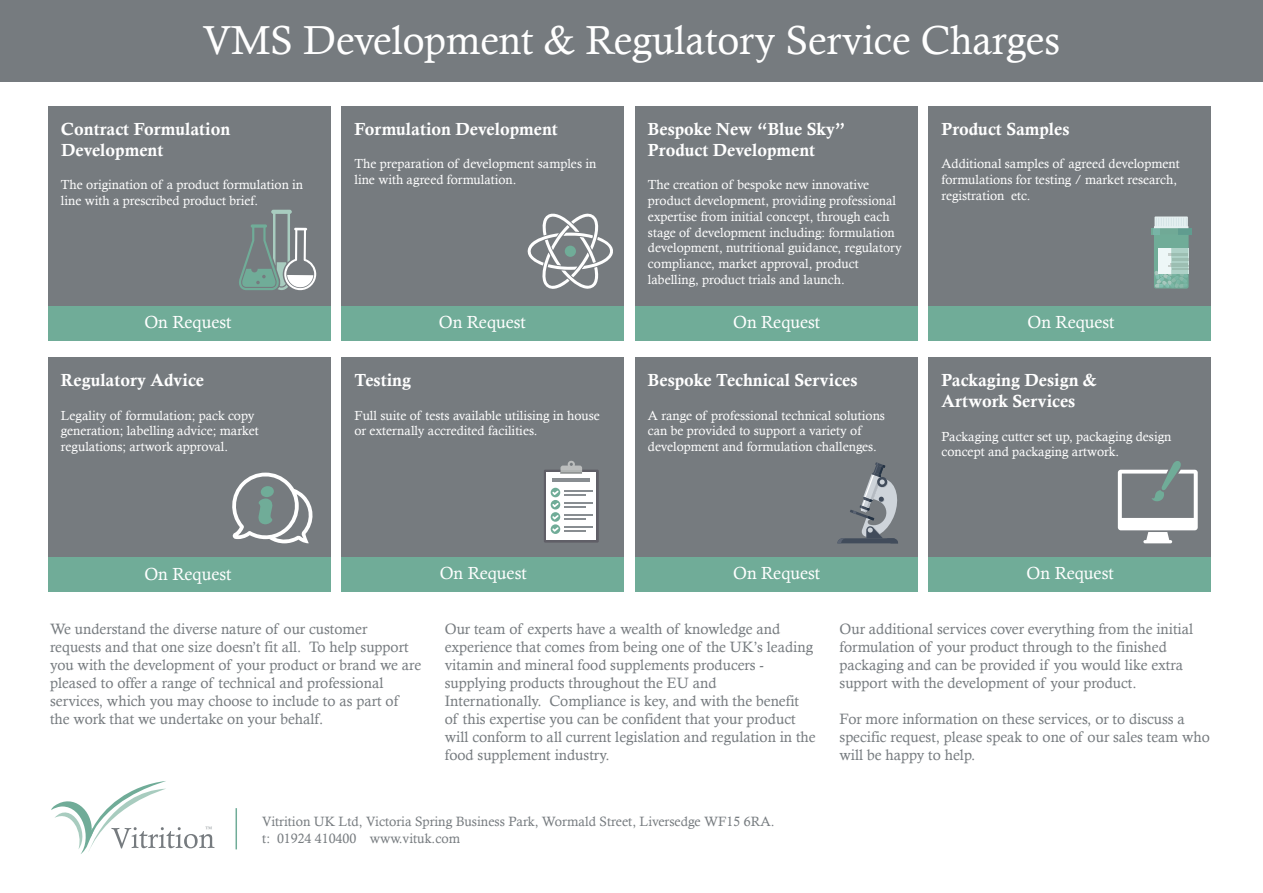
<style>
.page{position:relative;width:1263px;height:893px;background:#fff}
.page>*{position:absolute;margin:0;border:0;box-sizing:border-box;transform-origin:0 0}
.t1{font:40.5px "Calisto";color:#fff}
.t2{font:17.55px/21px "Calis MT Bol";color:#fff}
.t3{font:17.55px "Calisto";color:#fff}
.t4{font:15px/18px "Calisto";color:#767b7f}
.t5{font:13.5px/16.2px "Calisto";color:#767b7f}
.t6{font:13.2px/15.8px "Calisto";color:#fff}
.t7{font:6.75px "Calisto";color:#9ba1a4}
</style>
<div class="page">
<div style="left:342px;top:106px;width:282px;height:200px;background:#767b7f"></div>
<div style="left:342px;top:306px;width:282px;height:34px;background:#70ac98"></div>
<div style="left:0;top:0;width:1263px;height:82px;background:#767b7f"></div>
<svg style="left:527px;top:213px;width:86px;height:76px"></svg>
<div style="left:565px;top:246px;width:11px;height:11px;background:#70ac98;border-radius:50%"></div>
<hr style="left:235px;top:808px;width:2px;height:41px;background:#70ac98">
<div style="left:48px;top:106px;width:282px;height:200px;background:#767b7f"></div>
<div style="left:48px;top:306px;width:282px;height:34px;background:#70ac98"></div>
<div style="left:635px;top:106px;width:282px;height:200px;background:#767b7f"></div>
<div style="left:635px;top:306px;width:282px;height:34px;background:#70ac98"></div>
<div style="left:929px;top:106px;width:282px;height:200px;background:#767b7f"></div>
<div style="left:929px;top:306px;width:282px;height:34px;background:#70ac98"></div>
<div style="left:342px;top:357px;width:282px;height:200px;background:#767b7f"></div>
<div style="left:342px;top:557px;width:282px;height:35px;background:#70ac98"></div>
<div style="left:48px;top:357px;width:282px;height:200px;background:#767b7f"></div>
<div style="left:48px;top:557px;width:282px;height:35px;background:#70ac98"></div>
<div style="left:635px;top:357px;width:282px;height:200px;background:#767b7f"></div>
<div style="left:635px;top:557px;width:282px;height:35px;background:#70ac98"></div>
<div style="left:929px;top:357px;width:282px;height:200px;background:#767b7f"></div>
<div style="left:929px;top:557px;width:282px;height:35px;background:#70ac98"></div>
<div style="left:544px;top:470px;width:55px;height:73px;background:#605f67"></div>
<div style="left:546px;top:472px;width:50px;height:68px;background:#fff"></div>
<svg style="left:560px;top:461px;width:22px;height:12px"></svg>
<div style="left:551px;top:488px;width:9px;height:9px;background:#70ac98;border-radius:50%"></div>
<svg style="left:552px;top:491px;width:7px;height:4px"></svg>
<hr style="left:564px;top:490px;width:29px;height:2px;background:#888d91">
<hr style="left:564px;top:493px;width:22px;height:2px;background:#888d91">
<div style="left:551px;top:500px;width:9px;height:9px;background:#70ac98;border-radius:50%"></div>
<svg style="left:552px;top:503px;width:7px;height:4px"></svg>
<hr style="left:564px;top:502px;width:29px;height:2px;background:#888d91">
<hr style="left:564px;top:506px;width:22px;height:2px;background:#888d91">
<svg style="left:551px;top:512px;width:9px;height:10px"></svg>
<svg style="left:552px;top:515px;width:7px;height:4px"></svg>
<hr style="left:564px;top:514px;width:29px;height:2px;background:#888d91">
<hr style="left:564px;top:518px;width:22px;height:2px;background:#888d91">
<svg style="left:551px;top:524px;width:9px;height:10px"></svg>
<svg style="left:552px;top:527px;width:7px;height:5px"></svg>
<hr style="left:564px;top:526px;width:29px;height:2px;background:#888d91">
<hr style="left:564px;top:530px;width:22px;height:2px;background:#888d91">
<hr style="left:552px;top:478px;width:38px;height:4px;background:#888d91">
<svg style="left:837px;top:462px;width:61px;height:81px"></svg>
<svg style="left:239px;top:210px;width:77px;height:80px"></svg>
<svg style="left:1118px;top:461px;width:80px;height:82px"></svg>
<svg style="left:1154px;top:235px;width:34px;height:53px;background:#99c3b6"></svg>
<div style="left:1151px;top:228px;width:40px;height:7px;background:#70ac98"></div>
<div style="left:1178px;top:228px;width:13px;height:7px;background:#609c8f"></div>
<div style="left:1153px;top:228px;width:7px;height:7px;background:#78b3a6"></div>
<svg style="left:1154px;top:216px;width:34px;height:12px"></svg>
<svg style="left:232px;top:473px;width:81px;height:70px"></svg>
<svg style="left:51px;top:781px;width:163px;height:73px"></svg>
<h1 class="t1" style="left:203px;top:16px;width:858px">VMS Development &amp; Regulatory Service Charges</h1>
<p class="t2" style="left:61px;top:118px;width:171px">Contract Formulation<br>Development</p>
<p class="t6" style="left:61px;top:177px;width:244px">The origination of a product formulation in line with a prescribed product brief.</p>
<p class="t2" style="left:354px;top:118px;width:205px">Formulation Development</p>
<p class="t6" style="left:354px;top:156px;width:243px">The preparation of development samples in line with agreed formulation.</p>
<p class="t2" style="left:648px;top:118px;width:199px">Bespoke New “Blue Sky”<br>Product Development</p>
<p class="t6" style="left:648px;top:177px;width:255px">The creation of bespoke new innovative product development, providing professional expertise from initial concept, through each stage of development including: formulation development, nutritional guidance, regulatory compliance, market approval, product labelling, product trials and launch.</p>
<p class="t3" style="left:733px;top:311px;width:89px">On Request</p>
<p class="t2" style="left:941px;top:118px;width:130px">Product Samples</p>
<p class="t6" style="left:941px;top:156px;width:240px">Additional samples of agreed development formulations for testing / market research, registration etc.</p>
<p class="t3" style="left:439px;top:311px;width:89px">On Request</p>
<p class="t3" style="left:144px;top:312px;width:89px">On Request</p>
<p class="t3" style="left:1027px;top:312px;width:89px">On Request</p>
<p class="t2" style="left:61px;top:370px;width:145px">Regulatory Advice</p>
<p class="t6" style="left:61px;top:407px;width:199px">Legality of formulation; pack copy generation; labelling advice; market regulations; artwork approval.</p>
<p class="t3" style="left:144px;top:564px;width:89px">On Request</p>
<p class="t2" style="left:354px;top:370px;width:58px">Testing</p>
<p class="t6" style="left:354px;top:407px;width:247px">Full suite of tests available utilising in house or externally accredited facilities.</p>
<p class="t3" style="left:440px;top:563px;width:89px">On Request</p>
<p class="t2" style="left:648px;top:370px;width:211px">Bespoke Technical Services</p>
<p class="t6" style="left:648px;top:407px;width:239px">A range of professional technical solutions can be provided to support a variety of development and formulation challenges.</p>
<p class="t3" style="left:733px;top:563px;width:89px">On Request</p>
<p class="t2" style="left:941px;top:370px;width:157px">Packaging Design &amp;<br>Artwork Services</p>
<p class="t6" style="left:941px;top:428px;width:231px">Packaging cutter set up, packaging design concept and packaging artwork.</p>
<p class="t3" style="left:1027px;top:563px;width:89px">On Request</p>
<p class="t4" style="left:50px;top:620px;width:373px">We understand the diverse nature of our customer requests and that one size doesn’t fit all. To help support you with the development of your product or brand we are pleased to offer a range of technical and professional services, which you may choose to include to as part of the work that we undertake on your behalf.</p>
<p class="t4" style="left:445px;top:620px;width:372px">Our team of experts have a wealth of knowledge and experience that comes from being one of the UK’s leading vitamin and mineral food supplements producers - supplying products throughout the EU and Internationally. Compliance is key, and with the benefit<br>of this expertise you can be confident that your product will conform to all current legislation and regulation in the food supplement industry.</p>
<p class="t4" style="left:839px;top:620px;width:355px">Our additional services cover everything from the initial formulation of your product through to the finished packaging and can be provided if you would like extra support with the development of your product.</p>
<p class="t4" style="left:839px;top:710px;width:372px">For more information on these services, or to discuss a specific request, please speak to one of our sales team who will be happy to help.</p>
<p class="t7" style="left:206px;top:824px;width:8px">™</p>
<p class="t5" style="left:262px;top:813px;width:514px">Vitrition UK Ltd, Victoria Spring Business Park, Wormald Street, Liversedge WF15 6RA. t: 01924 410400 www.vituk.com</p>
</div>
